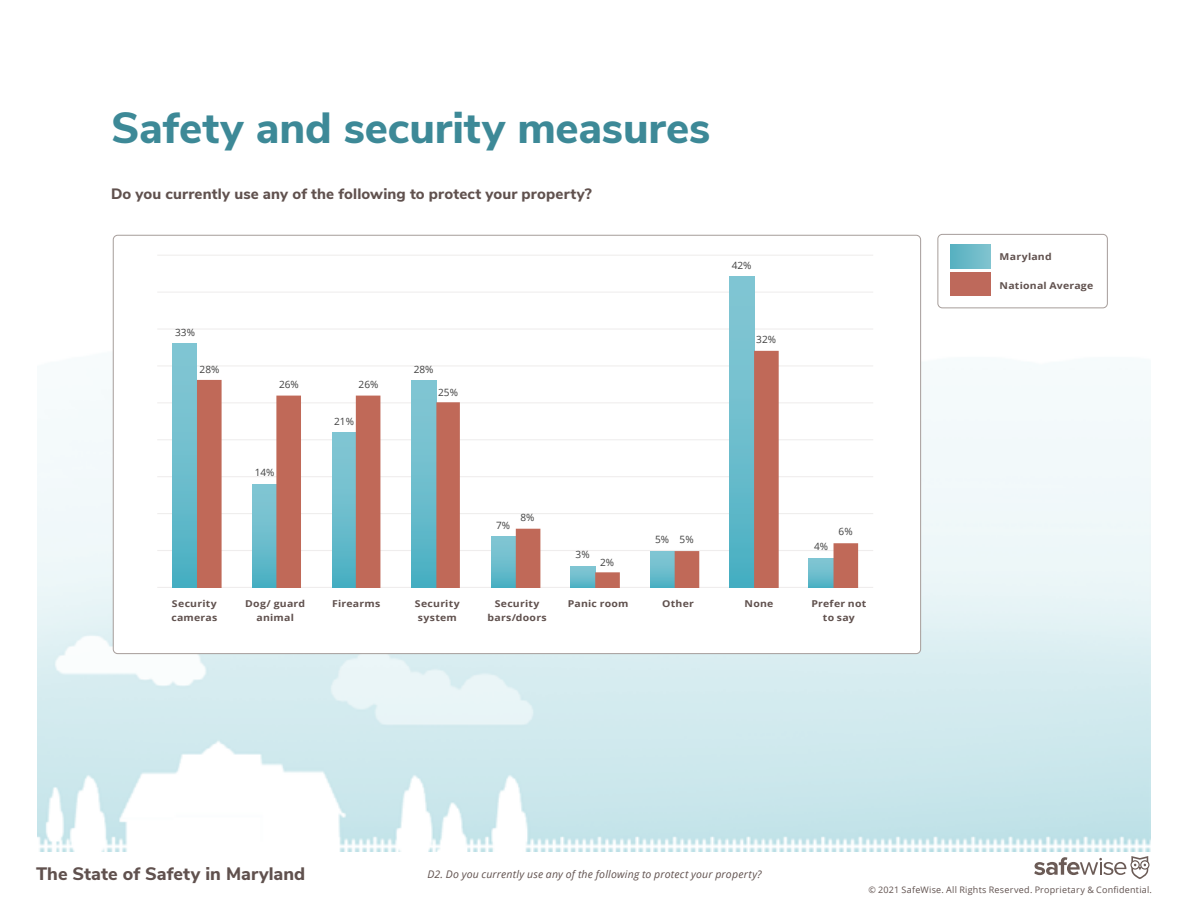
<style>
.page{position:relative;width:1188px;height:918px;background:#fff}
.page>*{position:absolute;margin:0;border:0;box-sizing:border-box;transform-origin:0 0}
.t1{font:800 43.5px "Nunito Sans";letter-spacing:-.005em;color:#3d8997}
.t2{font:800 18px "Nunito Sans";color:#60514e}
.t3{font:800 15px "Nunito Sans";letter-spacing:.01em;color:#60514e}
.t4{font:italic 10.5px "Open Sans";letter-spacing:.02em;color:#60514e}
.t5{font:10.05px "Open Sans";color:#404040}
.t6{font:700 9.45px/13.5px "Open Sans";letter-spacing:.025em;color:#60514e;text-align:center;scale:1.11 1}
.t7{font:9px "Open Sans";letter-spacing:.025em;color:#60514e}
</style>
<div class="page">
<img style="left:37px;top:233px;width:1114px;height:619px">
<svg style="left:1034px;top:856px;width:116px;height:23px"></svg>
<div style="left:938px;top:234px;width:169px;height:74px;background:#fff;border-radius:4px"></div>
<div style="left:938px;top:234px;width:170px;height:74px;border:1px solid #a69d9a;border-radius:4px"></div>
<div style="left:951px;top:272px;width:40px;height:24px;background:#be695b"></div>
<div style="left:951px;top:245px;width:40px;height:24px;background:linear-gradient(to right,#57b0c1,#80c3cf)"></div>
<div style="left:113px;top:235px;width:808px;height:419px;background:#fff;border-radius:4px"></div>
<hr style="left:157px;top:587px;width:716px;height:1px;background:#efeded">
<hr style="left:157px;top:550px;width:716px;height:1px;background:#efeded">
<hr style="left:157px;top:513px;width:716px;height:1px;background:#efeeed">
<hr style="left:157px;top:476px;width:716px;height:1px;background:#f1efef">
<hr style="left:157px;top:439px;width:716px;height:1px;background:#f2f1f1">
<hr style="left:157px;top:402px;width:716px;height:1px;background:#f4f2f2">
<hr style="left:157px;top:365px;width:716px;height:1px;background:#f5f4f3">
<hr style="left:157px;top:328px;width:716px;height:2px;background:#f5f4f4">
<hr style="left:157px;top:292px;width:716px;height:1px;background:#f4f3f3">
<hr style="left:157px;top:255px;width:716px;height:1px;background:#f3f2f1">
<div style="left:172px;top:343px;width:25px;height:245px;background:linear-gradient(to bottom,#89c8d5,#4cb1c3)"></div>
<div style="left:729px;top:277px;width:25px;height:311px;background:#7ec4d2"></div>
<svg style="left:197px;top:351px;width:661px;height:237px"></svg>
<h1 class="t1" style="left:111px;top:96px;width:601px">Safety and security measures</h1>
<h3 class="t3" style="left:111px;top:183px;width:483px">Do you currently use any of the following to protect your property?</h3>
<p class="t5" style="left:175px;top:326px;width:21px">33%</p>
<p class="t5" style="left:200px;top:363px;width:21px">28%</p>
<p class="t5" style="left:279px;top:377px;width:21px">26%</p>
<p class="t5" style="left:359px;top:377px;width:21px">26%</p>
<p class="t5" style="left:255px;top:466px;width:21px">14%</p>
<p class="t5" style="left:334px;top:414px;width:21px">21%</p>
<p class="t5" style="left:414px;top:363px;width:21px">28%</p>
<p class="t5" style="left:438px;top:385px;width:21px">25%</p>
<p class="t5" style="left:496px;top:518px;width:16px">7%</p>
<p class="t5" style="left:521px;top:510px;width:16px">8%</p>
<p class="t5" style="left:576px;top:547px;width:16px">3%</p>
<p class="t5" style="left:600px;top:555px;width:16px">2%</p>
<p class="t5" style="left:732px;top:259px;width:21px">42%</p>
<p class="t5" style="left:756px;top:332px;width:21px">32%</p>
<p class="t5" style="left:655px;top:533px;width:16px">5%</p>
<p class="t5" style="left:680px;top:533px;width:16px">5%</p>
<p class="t5" style="left:814px;top:539px;width:16px">4%</p>
<p class="t5" style="left:839px;top:525px;width:16px">6%</p>
<p class="t6" style="left:171px;top:597px;width:43px;text-align:left">Security cameras</p>
<p class="t6" style="left:245px;top:597px;width:56px">Dog/ guard animal</p>
<p class="t6" style="left:332px;top:597px;width:45px">Firearms</p>
<p class="t6" style="left:415px;top:597px;width:42px">Security system</p>
<p class="t6" style="left:488px;top:597px;width:55px">Security bars/doors</p>
<p class="t6" style="left:568px;top:597px;width:56px">Panic room</p>
<p class="t6" style="left:662px;top:597px;width:30px">Other</p>
<p class="t6" style="left:745px;top:597px;width:28px">None</p>
<p class="t6" style="left:811px;top:597px;width:51px">Prefer not to say</p>
<h2 class="t2" style="left:36px;top:860px;width:271px">The State of Safety in Maryland</h2>
<p class="t4" style="left:428px;top:867px;width:336px">D2. Do you currently use any of the following to protect your property?</p>
<p class="t6" style="left:1000px;top:250px;width:48px">Maryland</p>
<p class="t6" style="left:1000px;top:278px;width:86px">National Average</p>
<p class="t7" style="left:868px;top:884px;width:285px">© 2021 SafeWise. All Rights Reserved. Proprietary &amp; Confidential.</p>
</div>
